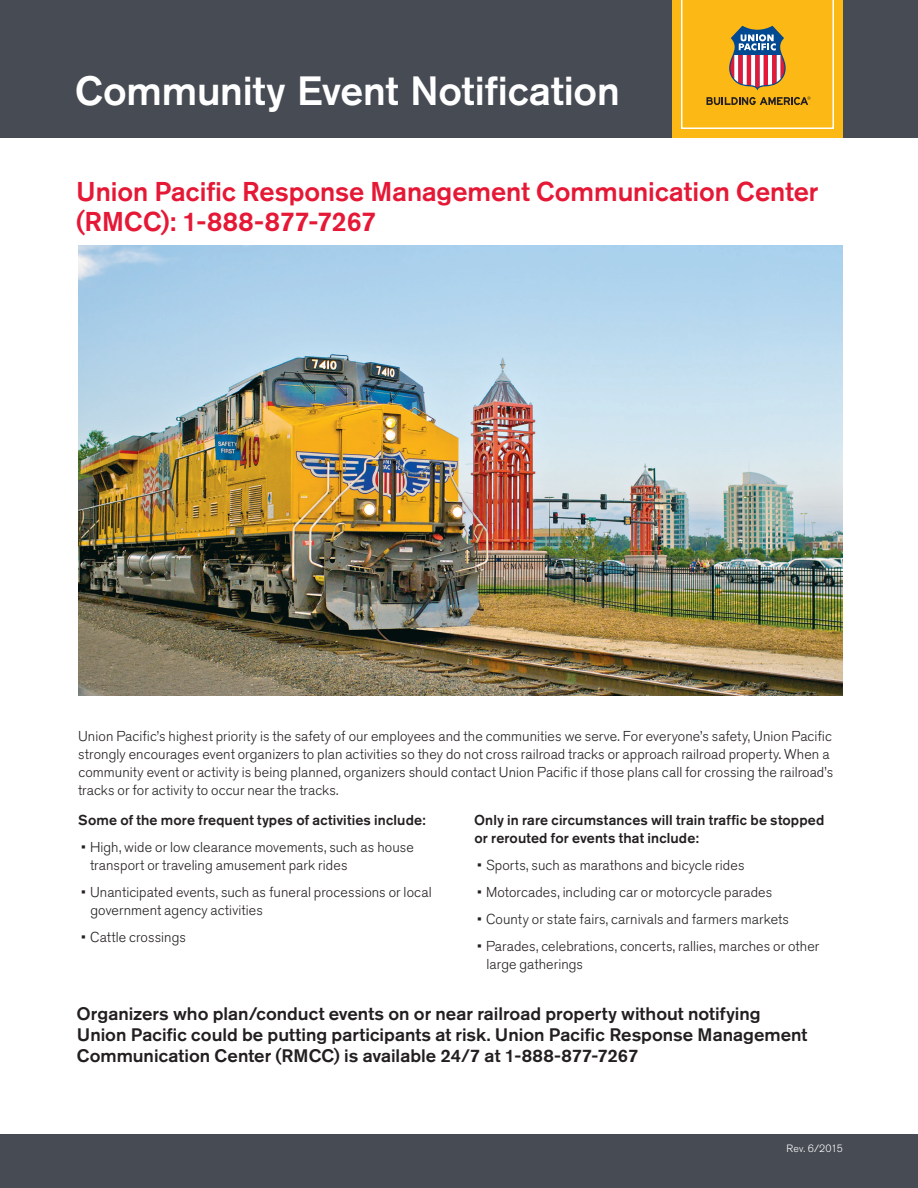
<style>
.page{position:relative;width:918px;height:1188px;background:#fff}
.page>*{position:absolute;margin:0;border:0;box-sizing:border-box;transform-origin:0 0}
.t1{font:500 40.5px "Akzidenz Grotesk BE";letter-spacing:-.005em;color:#fff}
.Body_Copy{font:500 27px/30px "Akzidenz Grotesk BE";color:#e51836}
.Body_Copy-2{font:500 18px/21px "Akzidenz Grotesk BE";color:#231f20}
.Body_Copy-3{font:300 14.25px/18px "Akzidenz Grotesk BE";letter-spacing:.005em;color:#231f20}
.Body_Copy-4{font:500 14.25px/18px "Akzidenz Grotesk BE";letter-spacing:.01em;color:#231f20}
.t2{font:300 10.5px "Akzidenz Grotesk BE";letter-spacing:.005em;color:#fff}
</style>
<div class="page">
<div style="left:0;top:0;width:918px;height:138px;background:#464b54"></div>
<div style="left:0;top:1134px;width:918px;height:54px;background:#464b54"></div>
<div style="left:672px;top:0;width:171px;height:138px;background:#fcb814"></div>
<svg style="left:681px;top:0;width:153px;height:129px"></svg>
<img style="left:78px;top:246px;width:765px;height:450px">
<p class="t1" style="left:75px;top:66px;width:546px">Community Event Notification</p>
<p class="Body_Copy" style="left:76px;top:176px;width:744px">Union Pacific Response Management Communication Center (RMCC): 1-888-877-7267</p>
<p class="Body_Copy-3" style="left:78px;top:727px;width:757px">Union Pacific’s highest priority is the safety of our employees and the communities we serve. For everyone’s safety, Union Pacific strongly encourages event organizers to plan activities so they do not cross railroad tracks or approach railroad property. When a community event or activity is being planned, organizers should contact Union Pacific if those plans call for crossing the railroad’s tracks or for activity to occur near the tracks.</p>
<p class="Body_Copy-4" style="left:78px;top:811px;width:349px">Some of the more frequent types of activities include:</p>
<p class="Body_Copy-3" style="left:90px;top:838px;width:325px;text-indent:-9px">• High, wide or low clearance movements, such as house transport or traveling amusement park rides</p>
<p class="Body_Copy-3" style="left:90px;top:883px;width:343px;text-indent:-9px">• Unanticipated events, such as funeral processions or local government agency activities</p>
<p class="Body_Copy-3" style="left:81px;top:928px;width:107px">• Cattle crossings</p>
<p class="Body_Copy-4" style="left:474px;top:811px;width:352px">Only in rare circumstances will train traffic be stopped or rerouted for events that include:</p>
<p class="Body_Copy-3" style="left:477px;top:856px;width:269px">• Sports, such as marathons and bicycle rides</p>
<p class="Body_Copy-3" style="left:477px;top:883px;width:297px">• Motorcades, including car or motorcycle parades</p>
<p class="Body_Copy-3" style="left:477px;top:910px;width:314px">• County or state fairs, carnivals and farmers markets</p>
<p class="Body_Copy-3" style="left:487px;top:937px;width:334px;text-indent:-10px">• Parades, celebrations, concerts, rallies, marches or other large gatherings</p>
<p class="Body_Copy-2" style="left:77px;top:1003px;width:732px">Organizers who plan/conduct events on or near railroad property without notifying<br>Union Pacific could be putting participants at risk. Union Pacific Response Management<br>Communication Center (RMCC) is available 24/7 at 1-888-877-7267</p>
<p class="t2" style="left:787px;top:1142px;width:58px">Rev. 6/2015</p>
</div>
